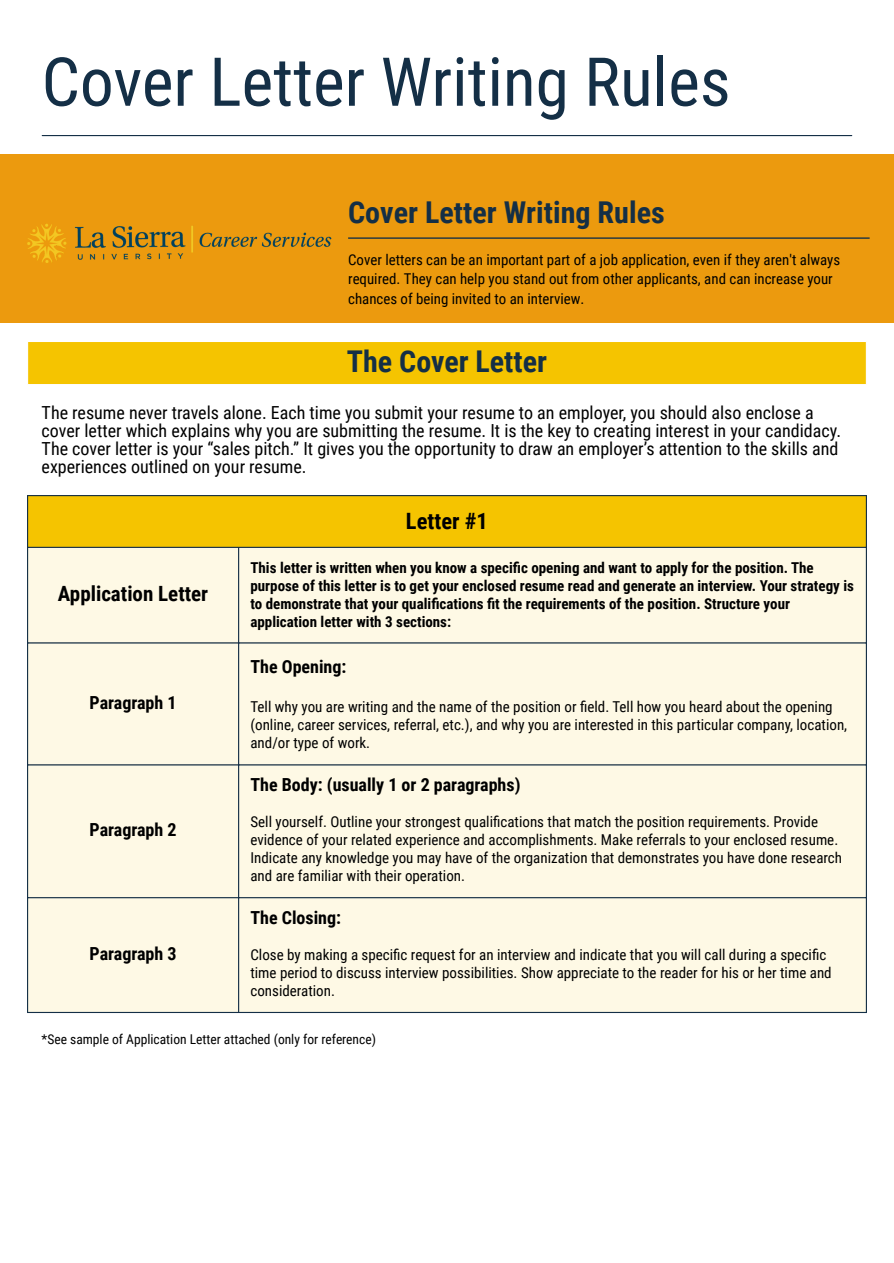
<style>
.page{position:relative;width:894px;height:1263px;background:#fff}
.page>*{position:absolute;margin:0;border:0;box-sizing:border-box;transform-origin:0 0}
.t1{font:67.5px "Roboto Condensed";color:#142f46}
.t2{font:700 30.15px "Roboto Condensed";color:#142f46}
.t3{font:700 30px "Roboto Condensed";color:#142f46}
.t4{font:700 22.5px "Roboto Condensed";color:#000}
.t5{font:700 21px "Roboto Condensed";color:#000}
.t6{font:18px/18px "Roboto Condensed";color:#000}
.t7{font:700 18px "Roboto Condensed";color:#000}
.t8{font:15px/18px "Roboto Condensed";color:#000}
.t9{font:700 15px/18px "Roboto Condensed";color:#000}
.t10{font:14.85px/19.2px "Roboto Condensed";color:#000}
.t11{font:13.5px "Roboto Condensed";color:#000}
</style>
<div class="page">
<hr style="left:42px;top:135px;width:809px;height:1px;background:#142f46">
<div style="left:0;top:154px;width:893px;height:169px;background:#ec9a0e"></div>
<hr style="left:348px;top:237px;width:521px;height:2px;background:#142f46">
<img style="left:27px;top:223px;width:475px;height:40px">
<div style="left:27px;top:341px;width:839px;height:44px;background:#f5c400"></div>
<hr style="left:27px;top:342px;width:1px;height:42px;background:#fff">
<hr style="left:865px;top:342px;width:1px;height:42px;background:#fff">
<hr style="left:27px;top:341px;width:839px;height:1px;background:#fff">
<hr style="left:27px;top:384px;width:839px;height:1px;background:#fff">
<div style="left:27px;top:495px;width:839px;height:53px;background:#f5c400"></div>
<div style="left:28px;top:548px;width:837px;height:464px;background:#fef9e5"></div>
<hr style="left:27px;top:496px;width:1px;height:516px;background:#142f46">
<hr style="left:238px;top:548px;width:1px;height:464px;background:#142f46">
<hr style="left:865px;top:496px;width:1px;height:516px;background:#142f46">
<hr style="left:27px;top:495px;width:839px;height:1px;background:#142f46">
<hr style="left:27px;top:547px;width:839px;height:1px;background:#142f46">
<hr style="left:27px;top:642px;width:839px;height:2px;background:#142f46">
<hr style="left:27px;top:764px;width:839px;height:1px;background:#142f46">
<hr style="left:27px;top:897px;width:839px;height:1px;background:#142f46">
<hr style="left:27px;top:1012px;width:839px;height:1px;background:#142f46">
<h2 class="t1" style="left:42px;top:43px;width:690px">Cover Letter Writing Rules</h2>
<p class="t2" style="left:348px;top:195px;width:318px">Cover Letter Writing Rules</p>
<p class="t10" style="left:348px;top:251px;width:493px">Cover letters can be an important part of a job application, even if they aren't always required. They can help you stand out from other applicants, and can increase your chances of being invited to an interview.</p>
<p class="t3" style="left:347px;top:345px;width:201px">The Cover Letter</p>
<p class="t6" style="left:42px;top:403px;width:800px">The resume never travels alone. Each time you submit your resume to an employer, you should also enclose a cover letter which explains why you are submitting the resume. It is the key to creating interest in your candidacy.<br>The cover letter is your “sales pitch.” It gives you the opportunity to draw an employer’s attention to the skills and experiences outlined on your resume.</p>
<p class="t5" style="left:58px;top:581px;width:152px">Application Letter</p>
<p class="t7" style="left:90px;top:692px;width:88px">Paragraph 1</p>
<p class="t7" style="left:89px;top:820px;width:89px">Paragraph 2</p>
<p class="t7" style="left:89px;top:943px;width:89px">Paragraph 3</p>
<p class="t4" style="left:406px;top:508px;width:83px">Letter #1</p>
<p class="t9" style="left:250px;top:559px;width:605px">This letter is written when you know a specific opening and want to apply for the position. The purpose of this letter is to get your enclosed resume read and generate an interview. Your strategy is to demonstrate that your qualifications fit the requirements of the position. Structure your application letter with 3 sections:</p>
<h1 class="t7" style="left:250px;top:656px;width:97px">The Opening:</h1>
<p class="t8" style="left:250px;top:698px;width:598px">Tell why you are writing and the name of the position or field. Tell how you heard about the opening (online, career services, referral, etc.), and why you are interested in this particular company, location, and/or type of work.</p>
<h1 class="t7" style="left:250px;top:775px;width:271px">The Body: (usually 1 or 2 paragraphs)</h1>
<p class="t8" style="left:250px;top:813px;width:593px">Sell yourself. Outline your strongest qualifications that match the position requirements. Provide evidence of your related experience and accomplishments. Make referrals to your enclosed resume.<br>Indicate any knowledge you may have of the organization that demonstrates you have done research and are familiar with their operation.</p>
<h1 class="t7" style="left:250px;top:907px;width:92px">The Closing:</h1>
<p class="t8" style="left:250px;top:946px;width:582px">Close by making a specific request for an interview and indicate that you will call during a specific time period to discuss interview possibilities. Show appreciate to the reader for his or her time and consideration.</p>
<p class="t11" style="left:42px;top:1031px;width:336px">*See sample of Application Letter attached (only for reference)</p>
</div>
